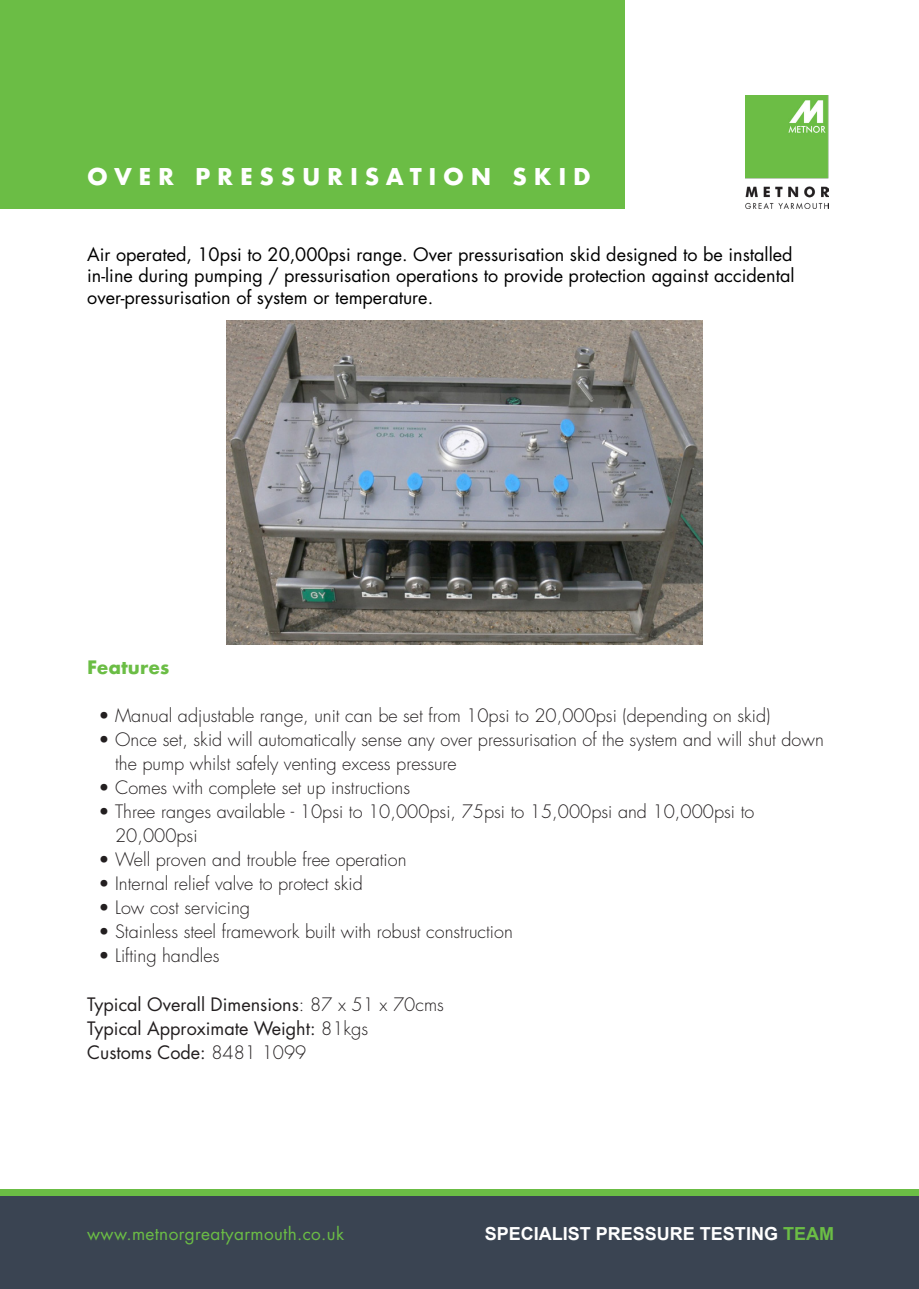
<style>
.page{position:relative;width:919px;height:1289px;background:#fff}
.page>*{position:absolute;margin:0;border:0;box-sizing:border-box;transform-origin:0 0}
.t1{font:700 22.5px "Futura";letter-spacing:.3em;color:#fff}
.t2{font:300 18px/24px "Futura";color:#231f20}
.t3{font:18px/21.6px "Futura";color:#000;text-align:justify}
.t4{font:18px "Futura";color:#231f20}
.t5{font:700 18px "Arial";color:#fff}
.t6{font:700 18px "Futura";color:#6bbd45}
.t7{font:17.1px "Futura";letter-spacing:.02em;color:#6bbd45}
.s1{font-weight:300}
.s2{color:#6bbd45}
</style>
<div class="page">
<div style="left:0;top:1195px;width:918px;height:93px;background:#3a4452"></div>
<div style="left:0;top:1189px;width:918px;height:6px;background:#6bbd45"></div>
<img style="left:226px;top:321px;width:476px;height:323px">
<div style="left:0;top:0;width:624px;height:208px;background:#6bbd45"></div>
<img style="left:745px;top:96px;width:83px;height:112px">
<p class="t1" style="left:87px;top:161px;width:505px">OVER PRESSURISATION SKID</p>
<p class="t3" style="left:87px;top:243px;width:708px">Air operated, 10psi to 20,000psi range. Over pressurisation skid designed to be installed in-line during pumping / pressurisation operations to provide protection against accidental over-pressurisation of system or temperature.</p>
<p class="t6" style="left:87px;top:654px;width:84px">Features</p>
<p class="t2" style="left:98px;top:704px;width:673px">• Manual adjustable range, unit can be set from 10psi to 20,000psi (depending on skid)</p>
<p class="t2" style="left:115px;top:728px;width:710px;text-indent:-17px">• Once set, skid will automatically sense any over pressurisation of the system and will shut down the pump whilst safely venting excess pressure</p>
<p class="t2" style="left:98px;top:776px;width:313px">• Comes with complete set up instructions</p>
<p class="t2" style="left:115px;top:800px;width:640px;text-indent:-17px">• Three ranges available - 10psi to 10,000psi, 75psi to 15,000psi and 10,000psi to<br>20,000psi</p>
<p class="t2" style="left:98px;top:848px;width:309px">• Well proven and trouble free operation</p>
<p class="t2" style="left:98px;top:872px;width:266px">• Internal relief valve to protect skid</p>
<p class="t2" style="left:98px;top:896px;width:153px">• Low cost servicing</p>
<p class="t2" style="left:98px;top:920px;width:416px">• Stainless steel framework built with robust construction</p>
<p class="t2" style="left:98px;top:944px;width:123px">• Lifting handles</p>
<p class="t4" style="left:87px;top:991px;width:358px">Typical Overall Dimensions<span class="s1">: 87 x 51 x 70cms</span></p>
<p class="t4" style="left:87px;top:1015px;width:282px">Typical Approximate Weight: <span class="s1">81kgs</span></p>
<p class="t4" style="left:87px;top:1039px;width:220px">Customs Code: <span class="s1">8481 1099</span></p>
<p class="t7" style="left:87px;top:1221px;width:258px">www.metnorgreatyarmouth.co.uk</p>
<p class="t5" style="left:484px;top:1221px;width:351px">SPECIALIST PRESSURE TESTING <span class="s2">TEAM</span></p>
</div>
